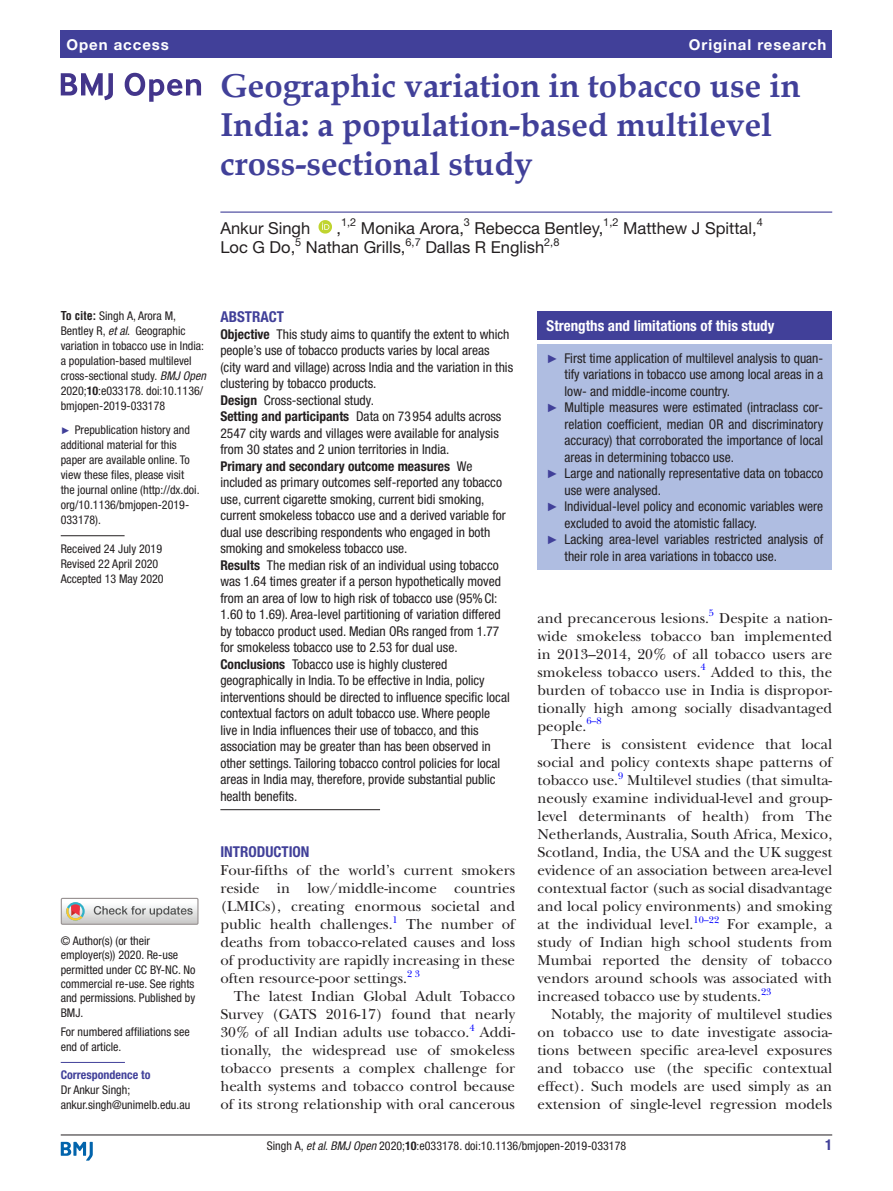
<style>
.page{position:relative;width:893px;height:1191px;background:#fff}
.page>*{position:absolute;margin:0;border:0;box-sizing:border-box;transform-origin:0 0}
.t1{font:700 33px/39px "Book Antiqua";color:#414099}
.t2{font:16.5px "Helvetica Neue LT Std";color:#231f20}
.t3{font:15px/18px "New Baskerville";color:#231f20;text-align:justify}
.t4{font:700 condensed 15px "Helvetica Neue LT Std";color:#fff}
.t5{font:700 15px "Helvetica Neue LT Std";letter-spacing:.065em;color:#fff}
.t6{font:700 condensed 15px "Helvetica Neue LT Std";color:#414099}
.t7{font:condensed 13.5px/16.5px "Helvetica Neue LT Std";color:#231f20}
.t8{font:condensed 12px/15px "Helvetica Neue LT Std";color:#231f20}
.t9{font:700 condensed 12px "Helvetica Neue LT Std";color:#414099}
.t10{font:10.95px "Helvetica Neue LT Std";color:#231f20}
.t11{font:9.9px "New Baskerville";color:#00f}
.s1{font-family:"Helvetica LT Std";font-weight:700}
.s2{font-style:italic}
.s3{font-weight:700}
.s4{font-family:"Arial";font-stretch:normal;font-size:9.75px;color:#414099}
.s5{font-family:"Arial";font-stretch:normal;font-size:12px;color:#414099}
</style>
<div class="page">
<hr style="left:61px;top:1134px;width:771px;height:1px;background:#231f20">
<svg style="left:61px;top:1141px;width:32px;height:19px"></svg>
<div style="left:61px;top:31px;width:771px;height:27px;background:#414099"></div>
<hr style="left:220px;top:211px;width:612px;height:2px;background:#414099">
<svg style="left:318px;top:220px;width:14px;height:14px"></svg>
<hr style="left:61px;top:535px;width:64px;height:1px;background:#231f20">
<hr style="left:61px;top:1062px;width:64px;height:1px;background:#414099">
<svg style="left:61px;top:73px;width:52px;height:27px"></svg>
<svg style="left:125px;top:73px;width:76px;height:29px"></svg>
<div style="left:61px;top:897px;width:138px;height:27px;border:1px solid #969090"></div>
<svg style="left:61px;top:898px;width:137px;height:26px"></svg>
<hr style="left:220px;top:809px;width:160px;height:1px;background:#231f20">
<div style="left:538px;top:311px;width:294px;height:29px;background:#414099"></div>
<div style="left:538px;top:344px;width:294px;height:226px;background:#afbde1"></div>
<p class="t5" style="left:66px;top:35px;width:104px">Open access</p>
<p class="t5" style="left:689px;top:35px;width:139px">Original research</p>
<h1 class="t1" style="left:220px;top:66px;width:582px">Geographic variation in tobacco use in<br>India: a population-based multilevel cross-sectional study</h1>
<p class="t2" style="left:220px;top:218px;width:91px">Ankur Singh</p>
<p class="t2" style="left:337px;top:218px;width:6px">,</p>
<p class="t10" style="left:341px;top:216px;width:17px">1,2</p>
<p class="t2" style="left:361px;top:218px;width:104px">Monika Arora,</p>
<p class="t10" style="left:464px;top:216px;width:8px">3</p>
<p class="t2" style="left:475px;top:218px;width:130px">Rebecca Bentley,</p>
<p class="t10" style="left:603px;top:216px;width:17px">1,2</p>
<p class="t2" style="left:623px;top:218px;width:135px">Matthew J Spittal,</p>
<p class="t10" style="left:757px;top:216px;width:8px">4</p>
<p class="t2" style="left:220px;top:237px;width:76px">Loc G Do,</p>
<p class="t10" style="left:295px;top:235px;width:8px">5</p>
<p class="t2" style="left:306px;top:237px;width:101px">Nathan Grills,</p>
<p class="t10" style="left:406px;top:235px;width:17px">6,7</p>
<p class="t2" style="left:425px;top:237px;width:120px">Dallas R English</p>
<p class="t10" style="left:544px;top:235px;width:17px">2,8</p>
<p class="t8" style="left:61px;top:308px;width:147px"><span class="s1">To cite:</span> Singh A, Arora M,<br>Bentley R, <span class="s2">et al</span>. Geographic variation in tobacco use in India: a population-based multilevel cross-sectional study. <span class="s2">BMJ Open<br></span>2020;<span class="s3">10</span>:e033178. doi:10.1136/ bmjopen-2019-033178</p>
<p class="t8" style="left:61px;top:422px;width:140px"><span class="s4">►</span> Prepublication history and additional material for this paper are available online. To view these files, please visit the journal online (http://dx.doi. org/10.1136/bmjopen-2019-<br>033178).</p>
<p class="t8" style="left:61px;top:541px;width:104px">Received 24 July 2019<br>Revised 22 April 2020<br>Accepted 13 May 2020</p>
<p class="t8" style="left:61px;top:933px;width:136px;line-height:14.4px">© Author(s) (or their employer(s)) 2020. Re-use permitted under CC BY-NC. No commercial re-use. See rights and permissions. Published by<br>BMJ.</p>
<p class="t8" style="left:61px;top:1024px;width:130px">For numbered affiliations see end of article.</p>
<p class="t9" style="left:61px;top:1067px;width:91px">Correspondence to</p>
<p class="t8" style="left:61px;top:1082px;width:131px">Dr Ankur Singh; ankur.singh@unimelb.edu.au</p>
<p class="t6" style="left:220px;top:308px;width:65px">Abstract</p>
<p class="t7" style="left:220px;top:325px;width:294px"><span class="s3">Objective</span> This study aims to quantify the extent to which people’s use of tobacco products varies by local areas (city ward and village) across India and the variation in this clustering by tobacco products.<br><span class="s3">Design</span> Cross-sectional study.<br><span class="s3">Setting and participants</span> Data on 73 954 adults across 2547 city wards and villages were available for analysis from 30 states and 2 union territories in India.<br><span class="s3">Primary and secondary outcome measures</span> We included as primary outcomes self-reported any tobacco use, current cigarette smoking, current bidi smoking, current smokeless tobacco use and a derived variable for dual use describing respondents who engaged in both smoking and smokeless tobacco use.<br><span class="s3">Results</span> The median risk of an individual using tobacco was 1.64 times greater if a person hypothetically moved from an area of low to high risk of tobacco use (95%CI:<br>1.60 to 1.69). Area-level partitioning of variation differed by tobacco product used. Median ORs ranged from 1.77 for smokeless tobacco use to 2.53 for dual use.<br><span class="s3">Conclusions</span> Tobacco use is highly clustered geographically in India. To be effective in India, policy interventions should be directed to influence specific local contextual factors on adult tobacco use. Where people<br>live in India influences their use of tobacco, and this association may be greater than has been observed in other settings. Tailoring tobacco control policies for local areas in India may, therefore, provide substantial public health benefits.</p>
<p class="t6" style="left:220px;top:843px;width:91px">Introduction</p>
<p class="t3" style="left:220px;top:861px;width:296px">Four-fifths of the world’s current smokers reside in low/middle-income countries (LMICs), creating enormous societal and public health challenges.</p>
<p class="t11" style="left:393px;top:913px;width:7px">1</p>
<p class="t3" style="left:220px;top:915px;width:296px;text-indent:186px">The number of deaths from tobacco-related causes and loss of productivity are rapidly increasing in these often resource-poor settings.</p>
<p class="t11" style="left:407px;top:967px;width:14px">2 3</p>
<p class="t3" style="left:220px;top:987px;width:296px;text-indent:14px">The latest Indian Global Adult Tobacco Survey (GATS 2016-17) found that nearly 30% of all Indian adults use tobacco.</p>
<p class="t11" style="left:469px;top:1021px;width:7px">4</p>
<p class="t3" style="left:220px;top:1023px;width:296px;text-indent:260px">Addi&shy;tionally, the widespread use of smokeless tobacco presents a complex challenge for health systems and tobacco control because of its strong relationship with oral cancerous</p>
<p class="t4" style="left:547px;top:317px;width:229px">Strengths and limitations of this study</p>
<p class="t7" style="left:547px;top:350px;width:278px"><span class="s5">►</span> First time application of multilevel analysis to quan-</p>
<p class="t7" style="left:565px;top:366px;width:260px">tify variations in tobacco use among local areas in a</p>
<p class="t7" style="left:565px;top:383px;width:167px">low- and middle-income country.</p>
<p class="t7" style="left:547px;top:399px;width:278px"><span class="s5">►</span> Multiple measures were estimated (intraclass cor-</p>
<p class="t7" style="left:565px;top:416px;width:260px">relation coefficient, median OR and discriminatory</p>
<p class="t7" style="left:565px;top:432px;width:260px">accuracy) that corroborated the importance of local</p>
<p class="t7" style="left:565px;top:449px;width:171px">areas in determining tobacco use.</p>
<p class="t7" style="left:547px;top:465px;width:278px"><span class="s5">►</span> Large and nationally representative data on tobacco</p>
<p class="t7" style="left:565px;top:482px;width:98px">use were analysed.</p>
<p class="t7" style="left:547px;top:498px;width:278px"><span class="s5">►</span> Individual-level policy and economic variables were</p>
<p class="t7" style="left:565px;top:515px;width:194px">excluded to avoid the atomistic fallacy.</p>
<p class="t7" style="left:547px;top:531px;width:278px"><span class="s5">►</span> Lacking area-level variables restricted analysis of</p>
<p class="t7" style="left:565px;top:548px;width:214px">their role in area variations in tobacco use.</p>
<p class="t3" style="left:538px;top:609px;width:296px">and precancerous lesions.<sup>5</sup> Despite a nation&shy;wide smokeless tobacco ban implemented in 2013–2014, 20% of all tobacco users are smokeless tobacco users.</p>
<p class="t11" style="left:701px;top:661px;width:7px">4</p>
<p class="t3" style="left:538px;top:663px;width:296px;text-indent:173px">Added to this, the burden of tobacco use in India is dispropor&shy;tionally high among socially disadvantaged people.</p>
<p class="t11" style="left:586px;top:715px;width:17px">6–8</p>
<p class="t3" style="left:538px;top:735px;width:296px;text-indent:14px">There is consistent evidence that local social and policy contexts shape patterns of tobacco use.</p>
<p class="t11" style="left:618px;top:769px;width:7px">9</p>
<p class="t3" style="left:538px;top:771px;width:296px;text-indent:90px">Multilevel studies (that simulta&shy;neously examine individual-level and group&shy;level determinants of health) from The Netherlands, Australia, South Africa, Mexico, Scotland, India, the USA and the UK suggest evidence of an association between area-level contextual factor (such as social disadvantage and local policy environments) and smoking at the individual level.</p>
<p class="t11" style="left:693px;top:913px;width:27px">10–22</p>
<p class="t3" style="left:538px;top:915px;width:296px;text-indent:189px">For example, a study of Indian high school students from Mumbai reported the density of tobacco vendors around schools was associated with increased tobacco use by students.</p>
<p class="t11" style="left:761px;top:985px;width:12px">23</p>
<p class="t3" style="left:538px;top:1005px;width:296px;text-indent:14px">Notably, the majority of multilevel studies on tobacco use to date investigate associa&shy;tions between specific area-level exposures and tobacco use (the specific contextual effect). Such models are used simply as an extension of single-level regression models</p>
<p class="t8" style="left:267px;top:1137px;width:361px">Singh A, <span class="s2">et al</span>. <span class="s2">BMJ Open</span> 2020;<span class="s3">10</span>:e033178. doi:10.1136/bmjopen-2019-033178</p>
<p class="t6" style="left:825px;top:1135px;width:9px">1</p>
</div>
